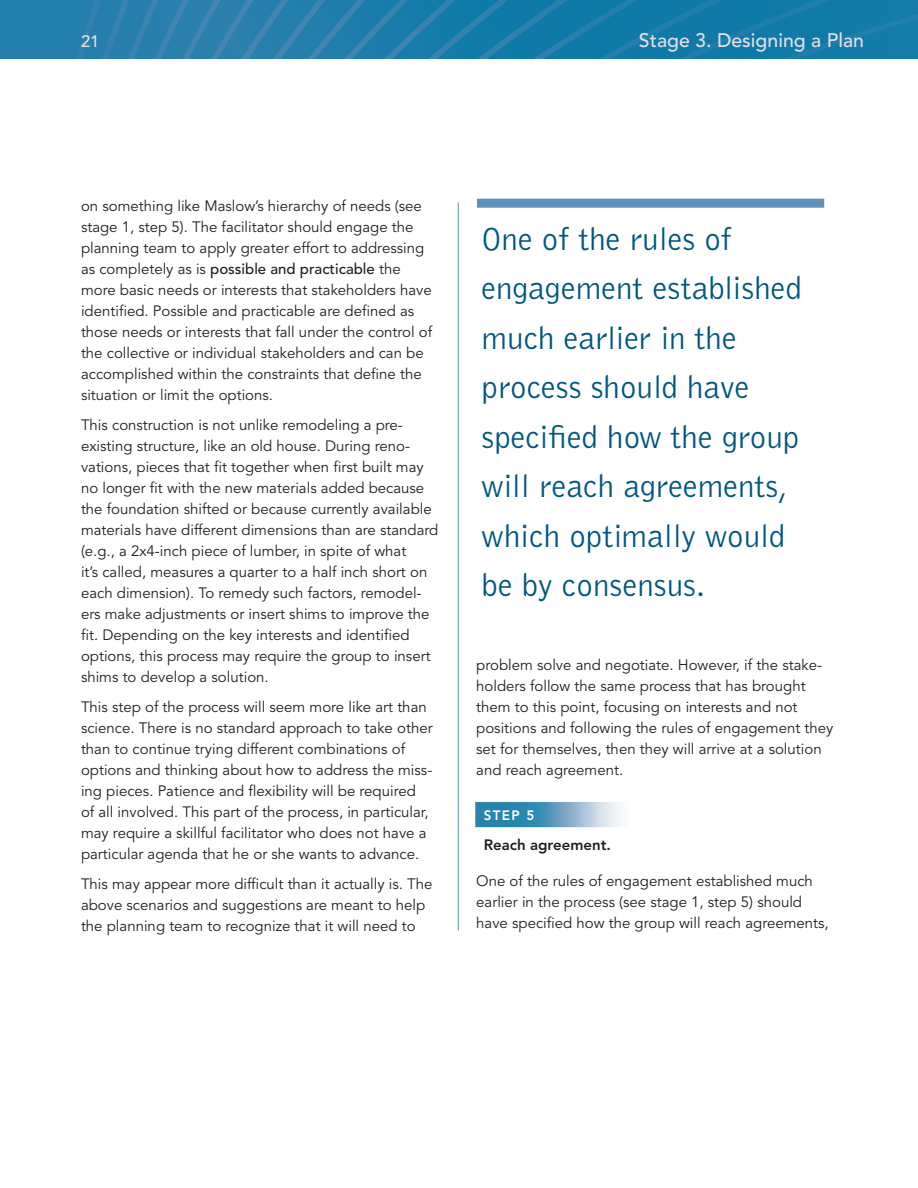
<style>
.page{position:relative;width:918px;height:1188px;background:#fff}
.page>*{position:absolute;margin:0;border:0;box-sizing:border-box;transform-origin:0 0}
.t1{font:300 33px/49.5px "Bell Gothic Std";color:#005780}
.t2{font:500 19.5px "Avenir LT Std";color:#e5dfe8}
.t3{font:500 16.5px "Avenir LT Std";color:#e5dfe8}
.Text{font:15px/21px "Avenir LT Std";color:#231f20}
.t4{font:800 15px "Avenir LT Std";color:#231f20}
.t5{font:800 13.5px "Avenir LT Std";color:#fff}
.s1{font-weight:500}
</style>
<div class="page">
<img style="left:0;top:0;width:918px;height:59px">
<img style="left:475px;top:801px;width:146px;height:27px">
<hr style="left:458px;top:202px;width:1px;height:729px;background:#5c92b8">
<div style="left:477px;top:199px;width:347px;height:9px;background:#5c92b8"></div>
<p class="t3" style="left:81px;top:31px;width:20px">21</p>
<h2 class="t2" style="left:639px;top:29px;width:227px">Stage 3. Designing a Plan</h2>
<p class="Text" style="left:81px;top:196px;width:353px">on something like Maslow’s hierarchy of needs (see stage 1, step 5). The facilitator should engage the planning team to apply greater effort to addressing as completely as is <span class="s1">possible and practicable</span> the more basic needs or interests that stakeholders have identified. Possible and practicable are defined as those needs or interests that fall under the control of the collective or individual stakeholders and can be accomplished within the constraints that define the situation or limit the options.</p>
<p class="Text" style="left:81px;top:415px;width:359px">This construction is not unlike remodeling a pre&shy;existing structure, like an old house. During reno&shy;vations, pieces that fit together when first built may no longer fit with the new materials added because the foundation shifted or because currently available materials have different dimensions than are standard (e.g., a 2x4-inch piece of lumber, in spite of what<br>it’s called, measures a quarter to a half inch short on each dimension). To remedy such factors, remodel&shy;ers make adjustments or insert shims to improve the fit. Depending on the key interests and identified options, this process may require the group to insert shims to develop a solution.</p>
<p class="Text" style="left:81px;top:697px;width:353px">This step of the process will seem more like art than science. There is no standard approach to take other than to continue trying different combinations of options and thinking about how to address the miss&shy;ing pieces. Patience and flexibility will be required of all involved. This part of the process, in particular, may require a skillful facilitator who does not have a particular agenda that he or she wants to advance.</p>
<p class="Text" style="left:81px;top:874px;width:353px">This may appear more difficult than it actually is. The above scenarios and suggestions are meant to help the planning team to recognize that it will need to</p>
<h1 class="t1" style="left:482px;top:215px;width:322px">One of the rules of engagement established much earlier in the process should have specified how the group will reach agreements, which optimally would be by consensus.</h1>
<p class="Text" style="left:476px;top:654px;width:359px">problem solve and negotiate. However, if the stake&shy;holders follow the same process that has brought them to this point, focusing on interests and not positions and following the rules of engagement they set for themselves, then they will arrive at a solution and reach agreement.</p>
<h3 class="t5" style="left:484px;top:807px;width:52px">STEP 5</h3>
<h3 class="t4" style="left:484px;top:835px;width:129px">Reach agreement.</h3>
<p class="Text" style="left:476px;top:870px;width:354px">One of the rules of engagement established much earlier in the process (see stage 1, step 5) should have specified how the group will reach agreements,</p>
</div>
